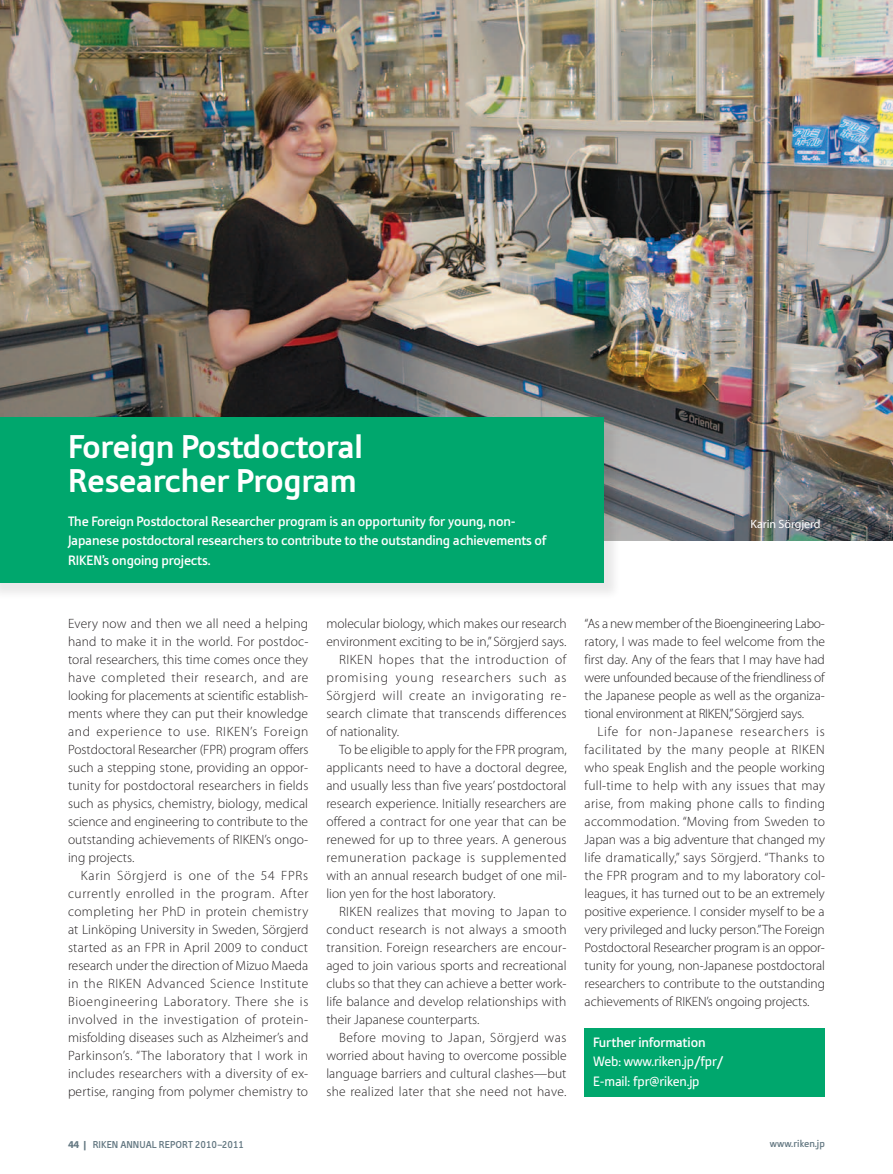
<style>
.page{position:relative;width:893px;height:1174px;background:#fff}
.page>*{position:absolute;margin:0;border:0;box-sizing:border-box;transform-origin:0 0}
.t1{font:700 34.5px/34.5px "Tabula ITC Pro";letter-spacing:-.01em;color:#fff}
.t2{font:500 14.25px/19.5px "Tabula ITC Pro";letter-spacing:-.01em;color:#fff}
.t3{font:14.25px/19.5px "Tabula ITC Pro";letter-spacing:-.01em;color:#fff}
.t4{font:300 13.5px/18px "Myriad Pro";letter-spacing:.01em;color:#231f20;text-align:justify}
.t5{font:300 13.5px "Myriad Pro";letter-spacing:.03em;color:#231f20}
.t6{font:300 13.5px "Myriad Pro";letter-spacing:.05em;color:#231f20}
.t7{font:300 13.5px "Myriad Pro";letter-spacing:.04em;color:#231f20}
.t8{font:300 13.5px "Myriad Pro";letter-spacing:.045em;color:#231f20}
.t9{font:300 13.5px "Myriad Pro";letter-spacing:.065em;color:#231f20}
.t10{font:300 13.5px "Myriad Pro";letter-spacing:.035em;color:#231f20}
.t11{font:12px "Myriad Pro";letter-spacing:-.005em;color:#fff}
.t12{font:500 10.5px "Tabula ITC Pro";color:#647882}
.s1{font-family:"Myriad Pro";font-weight:700}
.s2{font-weight:900}
</style>
<div class="page">
<img style="left:0;top:0;width:893px;height:540px">
<div style="left:0;top:418px;width:621px;height:182px;background:#231f20;opacity:.1"></div>
<div style="left:0;top:417px;width:604px;height:166px;background:#00a76d"></div>
<div style="left:585px;top:1028px;width:240px;height:68px;background:#00a76d"></div>
<h1 class="t1" style="left:68px;top:429px;width:296px">Foreign Postdoctoral<br>Researcher Program</h1>
<p class="t2" style="left:68px;top:511px;width:480px">The Foreign Postdoctoral Researcher program is an opportunity for young, non-<br>Japanese postdoctoral researchers to contribute to the outstanding achievements of<br>RIKEN’s ongoing projects.</p>
<p class="t11" style="left:751px;top:516px;width:72px">Karin Sörgjerd</p>
<p class="t4" style="left:68px;top:614px;width:242px">Every now and then we all need a helping hand to make it in the world. For postdoc&shy;toral researchers, this time comes once they have completed their research, and are looking for placements at scientific establish&shy;ments where they can put their knowledge and experience to use. RIKEN’s Foreign Postdoctoral Researcher (FPR) program offers such a stepping stone, providing an oppor&shy;tunity for postdoctoral researchers in fields such as physics, chemistry, biology, medical science and engineering to contribute to the outstanding achievements of RIKEN’s ongo&shy;ing projects.</p>
<p class="t4" style="left:68px;top:866px;width:242px;text-indent:13px">Karin Sörgjerd is one of the 54 FPRs currently enrolled in the program. After completing her PhD in protein chemistry at Linköping University in Sweden, Sörgjerd started as an FPR in April 2009 to conduct research under the direction of Mizuo Maeda in the RIKEN Advanced Science Institute Bioengineering Laboratory. There she is involved in the investigation of protein&shy;misfolding diseases such as Alzheimer’s and Parkinson’s. “The laboratory that I work in includes researchers with a diversity of ex&shy;pertise, ranging from polymer chemistry to</p>
<p class="t4" style="left:326px;top:614px;width:242px">molecular biology, which makes our research</p>
<p class="t4" style="left:326px;top:632px;width:242px">environment exciting to be in,” Sörgjerd says.</p>
<p class="t8" style="left:339px;top:651px;width:229px">RIKEN hopes that the introduction of</p>
<p class="t9" style="left:326px;top:669px;width:242px">promising young researchers such as</p>
<p class="t6" style="left:326px;top:687px;width:242px">Sörgjerd will create an invigorating re-</p>
<p class="t4" style="left:326px;top:704px;width:242px">search climate that transcends differences</p>
<p class="t4" style="left:326px;top:722px;width:74px">of nationality.</p>
<p class="t4" style="left:339px;top:740px;width:229px">To be eligible to apply for the FPR program,</p>
<p class="t4" style="left:326px;top:758px;width:242px">applicants need to have a doctoral degree,</p>
<p class="t4" style="left:326px;top:776px;width:242px">and usually less than five years’ postdoctoral</p>
<p class="t4" style="left:326px;top:794px;width:241px">research experience. Initially researchers are</p>
<p class="t4" style="left:326px;top:812px;width:242px">offered a contract for one year that can be</p>
<p class="t4" style="left:326px;top:830px;width:242px">renewed for up to three years. A generous</p>
<p class="t7" style="left:326px;top:849px;width:242px">remuneration package is supplemented</p>
<p class="t4" style="left:326px;top:866px;width:242px">with an annual research budget of one mil-</p>
<p class="t4" style="left:326px;top:884px;width:171px">lion yen for the host laboratory.</p>
<p class="t5" style="left:339px;top:903px;width:229px">RIKEN realizes that moving to Japan to</p>
<p class="t5" style="left:326px;top:921px;width:242px">conduct research is not always a smooth</p>
<p class="t4" style="left:326px;top:938px;width:242px">transition. Foreign researchers are encour-</p>
<p class="t4" style="left:326px;top:956px;width:242px">aged to join various sports and recreational</p>
<p class="t4" style="left:326px;top:974px;width:242px">clubs so that they can achieve a better work-</p>
<p class="t4" style="left:326px;top:992px;width:242px">life balance and develop relationships with</p>
<p class="t4" style="left:326px;top:1010px;width:155px">their Japanese counterparts.</p>
<p class="t10" style="left:339px;top:1029px;width:229px">Before moving to Japan, Sörgjerd was</p>
<p class="t4" style="left:326px;top:1046px;width:242px">worried about having to overcome possible</p>
<p class="t4" style="left:326px;top:1064px;width:242px">language barriers and cultural clashes—but</p>
<p class="t4" style="left:326px;top:1082px;width:242px">she realized later that she need not have.</p>
<p class="t4" style="left:585px;top:614px;width:242px">“As a new member of the Bioengineering Labo&shy;ratory, I was made to feel welcome from the first day. Any of the fears that I may have had were unfounded because of the friendliness of the Japanese people as well as the organiza&shy;tional environment at RIKEN,” Sörgjerd says.</p>
<p class="t4" style="left:585px;top:722px;width:242px;text-indent:13px">Life for non-Japanese researchers is facilitated by the many people at RIKEN who speak English and the people working full-time to help with any issues that may arise, from making phone calls to finding accommodation. “Moving from Sweden to Japan was a big adventure that changed my life dramatically,” says Sörgjerd. “Thanks to the FPR program and to my laboratory col&shy;leagues, it has turned out to be an extremely positive experience. I consider myself to be a very privileged and lucky person.”The Foreign Postdoctoral Researcher program is an oppor&shy;tunity for young, non-Japanese postdoctoral researchers to contribute to the outstanding achievements of RIKEN’s ongoing projects.</p>
<p class="t2" style="left:593px;top:1032px;width:114px">Further information</p>
<p class="t3" style="left:593px;top:1051px;width:132px">Web: www.riken.jp/fpr/<br>E-mail: fpr@riken.jp</p>
<p class="t12" style="left:68px;top:1138px;width:178px"><span class="s1">44</span> <span class="s2">|</span> RIKEN ANNUAL REPORT 2010–2011</p>
<p class="t12" style="left:770px;top:1137px;width:56px">www.riken.jp</p>
</div>
